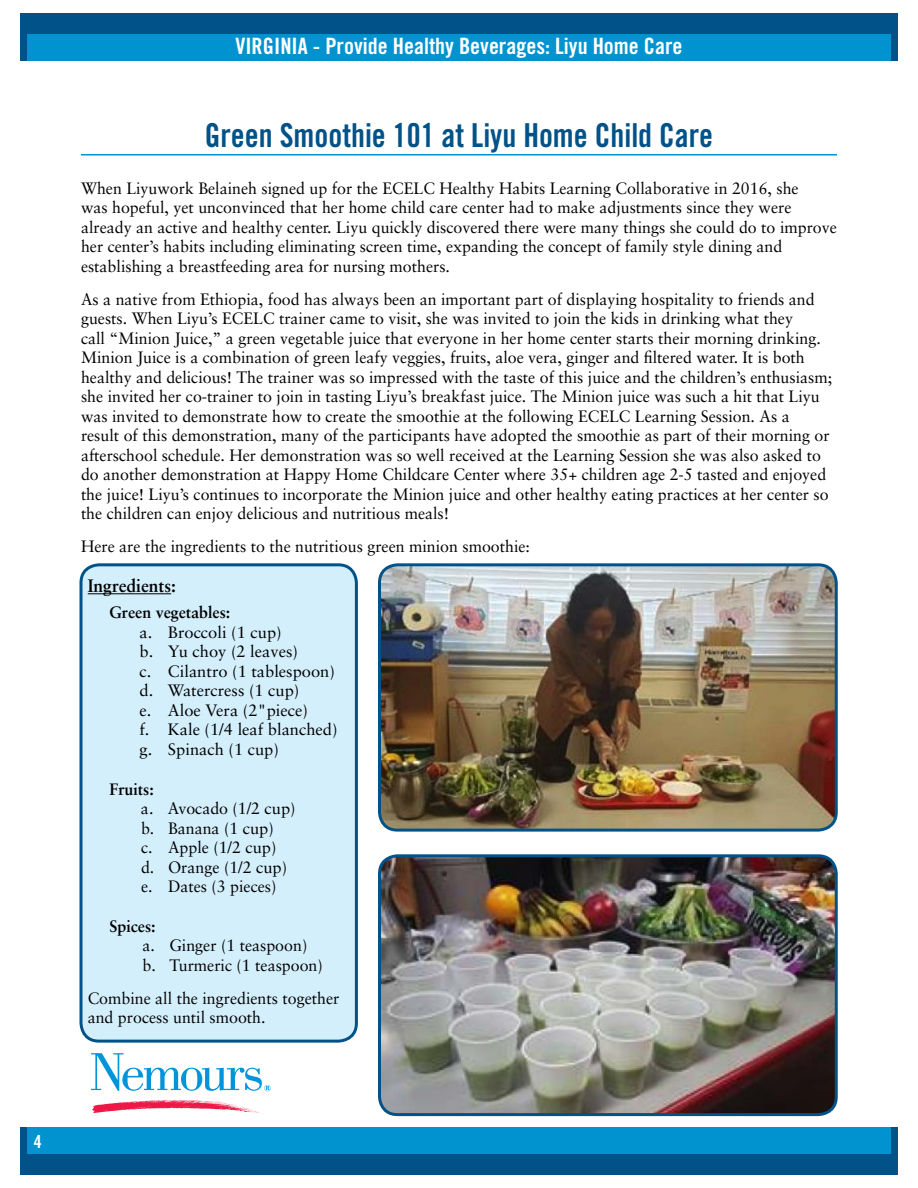
<style>
.page{position:relative;width:918px;height:1188px;background:#fff}
.page>*{position:absolute;margin:0;border:0;box-sizing:border-box;transform-origin:0 0}
.t1{font:33px "Trade Gothic Bold Cond Twenty";color:#005288;scale:.95 1}
.t2{font:22.5px "Trade Gothic Bold Cond Twenty";color:#fff}
.t3{font:700 18px "Sabon";color:#000}
.t4{font:18px "Trade Gothic Bold Cond Twenty";color:#fff}
.t5{font:16.5px/19.5px "Sabon";color:#000}
.t6{font:700 16.5px "Sabon";color:#000}
</style>
<div class="page">
<div style="left:20px;top:1127px;width:878px;height:47px;background:#005288"></div>
<div style="left:27px;top:1127px;width:864px;height:27px;background:#0093d0"></div>
<svg style="left:92px;top:1100px;width:171px;height:14px"></svg>
<svg style="left:91px;top:1053px;width:180px;height:38px"></svg>
<div style="left:20px;top:14px;width:878px;height:47px;background:#005288"></div>
<div style="left:81px;top:565px;width:275px;height:476px;background:#d4effc;border-radius:18px"></div>
<div style="left:80px;top:563px;width:278px;height:480px;border:3px solid #005288;border-radius:18px"></div>
<hr style="left:81px;top:154px;width:756px;height:2px;background:#0093d0">
<hr style="left:88px;top:593px;width:83px;height:1px;background:#000">
<img style="left:382px;top:858px;width:452px;height:257px">
<div style="left:378px;top:854px;width:460px;height:262px;border:3px solid #005288;border-radius:18px"></div>
<img style="left:382px;top:567px;width:452px;height:261px">
<div style="left:378px;top:563px;width:460px;height:269px;border:3px solid #005288;border-radius:18px"></div>
<div style="left:27px;top:34px;width:864px;height:27px;background:#0093d0"></div>
<h2 class="t2" style="left:235px;top:33px;width:449px">VIRGINIA - Provide Healthy Beverages: Liyu Home Care</h2>
<h1 class="t1" style="left:205px;top:115px;width:536px">Green Smoothie 101 at Liyu Home Child Care</h1>
<p class="t5" style="left:81px;top:178px;width:757px">When Liyuwork Belaineh signed up for the ECELC Healthy Habits Learning Collaborative in 2016, she<br>was hopeful, yet unconvinced that her home child care center had to make adjustments since they were already an active and healthy center. Liyu quickly discovered there were many things she could do to improve her center’s habits including eliminating screen time, expanding the concept of family style dining and establishing a breastfeeding area for nursing mothers.</p>
<p class="t5" style="left:81px;top:289px;width:753px">As a native from Ethiopia, food has always been an important part of displaying hospitality to friends and guests. When Liyu’s ECELC trainer came to visit, she was invited to join the kids in drinking what they<br>call “Minion Juice,” a green vegetable juice that everyone in her home center starts their morning drinking.<br>Minion Juice is a combination of green leafy veggies, fruits, aloe vera, ginger and filtered water. It is both healthy and delicious! The trainer was so impressed with the taste of this juice and the children’s enthusiasm; she invited her co-trainer to join in tasting Liyu’s breakfast juice. The Minion juice was such a hit that Liyu was invited to demonstrate how to create the smoothie at the following ECELC Learning Session. As a<br>result of this demonstration, many of the participants have adopted the smoothie as part of their morning or afterschool schedule. Her demonstration was so well received at the Learning Session she was also asked to do another demonstration at Happy Home Childcare Center where 35+ children age 2-5 tasted and enjoyed the juice! Liyu’s continues to incorporate the Minion juice and other healthy eating practices at her center so the children can enjoy delicious and nutritious meals!</p>
<p class="t5" style="left:81px;top:537px;width:451px">Here are the ingredients to the nutritious green minion smoothie:</p>
<p class="t3" style="left:88px;top:575px;width:90px">Ingredients:</p>
<p class="t6" style="left:109px;top:602px;width:122px">Green vegetables:</p>
<p class="t5" style="left:140px;top:622px;width:200px">a. Broccoli (1 cup)<br>b. Yu choy (2 leaves)<br>c. Cilantro (1 tablespoon) d. Watercress (1 cup)<br>e. Aloe Vera (2"piece)<br>f. Kale (1/4 leaf blanched) g. Spinach (1 cup)</p>
<p class="t6" style="left:110px;top:779px;width:46px">Fruits:</p>
<p class="t5" style="left:141px;top:798px;width:156px">a. Avocado (1/2 cup) b. Banana (1 cup)<br>c. Apple (1/2 cup)<br>d. Orange (1/2 cup) e. Dates (3 pieces)</p>
<p class="t6" style="left:110px;top:916px;width:48px">Spices:</p>
<p class="t5" style="left:143px;top:936px;width:182px">a. Ginger (1 teaspoon) b. Turmeric (1 teaspoon)</p>
<p class="t5" style="left:88px;top:988px;width:253px">Combine all the ingredients together and process until smooth.</p>
<p class="t4" style="left:34px;top:1130px;width:9px">4</p>
</div>
